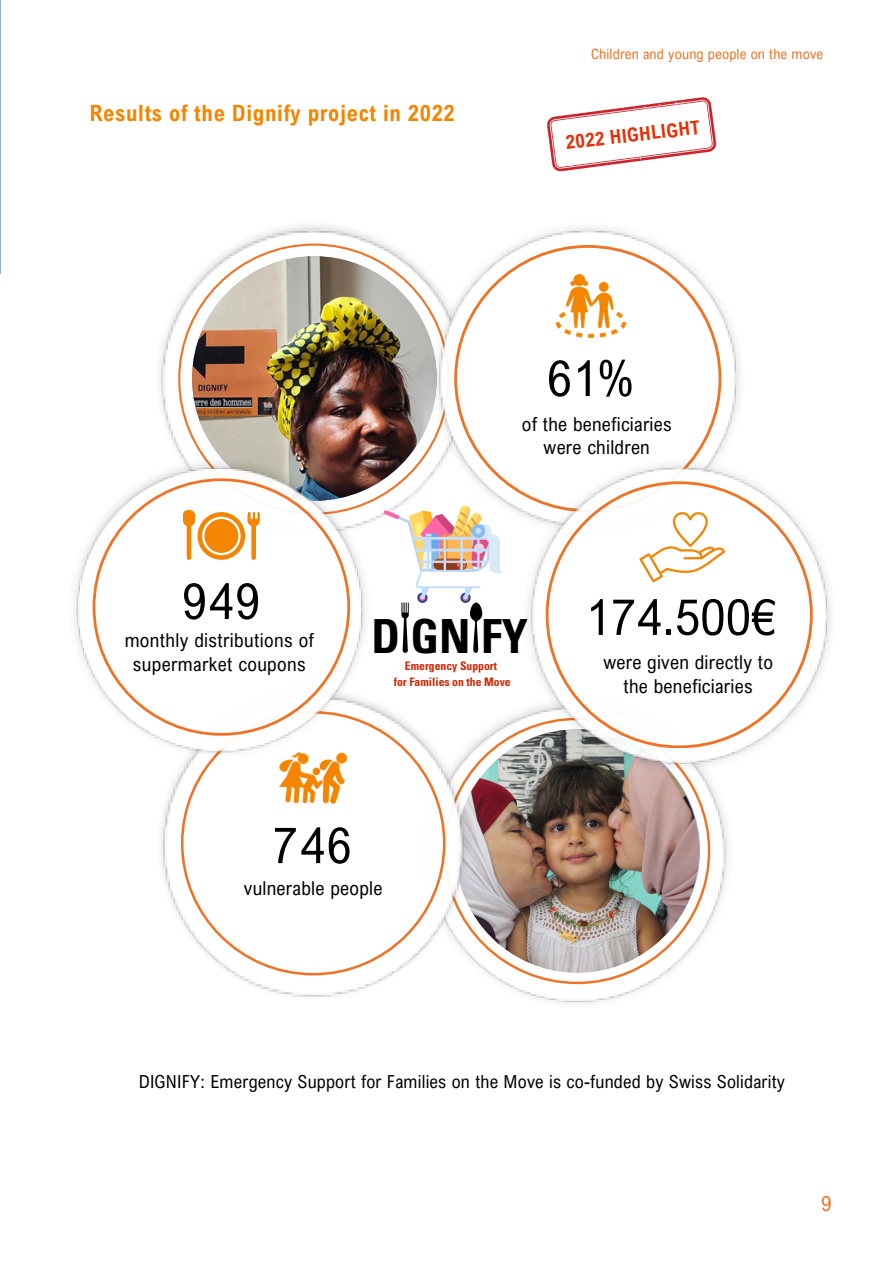
<style>
.page{position:relative;width:894px;height:1264px;background:#fff}
.page>*{position:absolute;margin:0;border:0;box-sizing:border-box;transform-origin:0 0}
.t1{font:49.95px "Arial Nova Cond";letter-spacing:.01em;color:#000}
.t2{font:700 condensed 46.95px "Univers LT Std";color:#000}
.t3{font:700 22.5px "Arial Nova Cond";letter-spacing:.03em;color:#f38500}
.t4{font:21px "Arial Nova Cond";color:#ee7326}
.t5{font:19.2px/23.7px "Arial Nova Cond";letter-spacing:.015em;color:#000;text-align:center}
.t6{font:700 19.2px "Arial Nova Cond";color:#e53009}
.t7{font:18px "Arial Nova Cond";letter-spacing:.01em;color:#000}
.t8{font:14.25px "Arial Nova Cond";letter-spacing:.01em;color:#ee7326}
.t9{font:700 condensed 11.7px "Univers LT Std";color:#d42404}
</style>
<div class="page">
<hr style="left:0;top:0;width:1px;height:275px;background:#98acd4">
<img style="left:160px;top:226px;width:224px;height:296px">
<svg style="left:178px;top:243px;width:251px;height:272px"></svg>
<img style="left:192px;top:256px;width:244px;height:245px;border-radius:50%">
<img style="left:504px;top:713px;width:224px;height:290px">
<svg style="left:470px;top:717px;width:240px;height:267px"></svg>
<img style="left:455px;top:729px;width:244px;height:243px;border-radius:50%">
<img style="left:161px;top:703px;width:309px;height:294px">
<svg style="left:181px;top:711px;width:264px;height:264px"></svg>
<img style="left:278px;top:757px;width:70px;height:56px">
<img style="left:74px;top:456px;width:297px;height:301px">
<svg style="left:93px;top:478px;width:257px;height:257px"></svg>
<svg style="left:183px;top:510px;width:77px;height:50px"></svg>
<img style="left:429px;top:227px;width:311px;height:287px">
<svg style="left:454px;top:245px;width:267px;height:267px"></svg>
<img style="left:550px;top:265px;width:81px;height:81px">
<img style="left:521px;top:456px;width:310px;height:315px">
<svg style="left:545px;top:481px;width:267px;height:267px"></svg>
<svg style="left:639px;top:512px;width:85px;height:70px"></svg>
<svg style="left:383px;top:505px;width:120px;height:147px"></svg>
<svg style="left:547px;top:97px;width:169px;height:74px"></svg>
<p class="t3" style="left:89px;top:99px;width:367px">Results of the Dignify project in 2022</p>
<p class="t8" style="left:591px;top:45px;width:233px">Children and young people on the move</p>
<p class="t6" style="left:564px;top:131px;width:136px;rotate:-7deg">2022 HIGHLIGHT</p>
<h2 class="t1" style="left:547px;top:347px;width:88px">61%</h2>
<p class="t5" style="left:521px;top:413px;width:151px;line-height:22.4px">of the beneficiaries were children</p>
<p class="t1" style="left:182px;top:570px;width:80px">949</p>
<p class="t5" style="left:125px;top:627px;width:191px">monthly distributions of supermarket coupons</p>
<h2 class="t2" style="left:371px;top:619px;width:158px">D GN FY</h2>
<h5 class="t9" style="left:405px;top:661px;width:94px">Emergency Support</h5>
<p class="t9" style="left:394px;top:677px;width:118px">for Families on the Move</p>
<p class="t1" style="left:273px;top:814px;width:80px">746</p>
<p class="t5" style="left:244px;top:875px;width:140px">vulnerable people</p>
<p class="t1" style="left:585px;top:586px;width:192px">174.500€</p>
<p class="t5" style="left:603px;top:650px;width:171px">were given directly to the beneficiaries</p>
<h1 class="t7" style="left:139px;top:1070px;width:647px">DIGNIFY: Emergency Support for Families on the Move is co-funded by Swiss Solidarity</h1>
<p class="t4" style="left:820px;top:1190px;width:12px">9</p>
</div>
